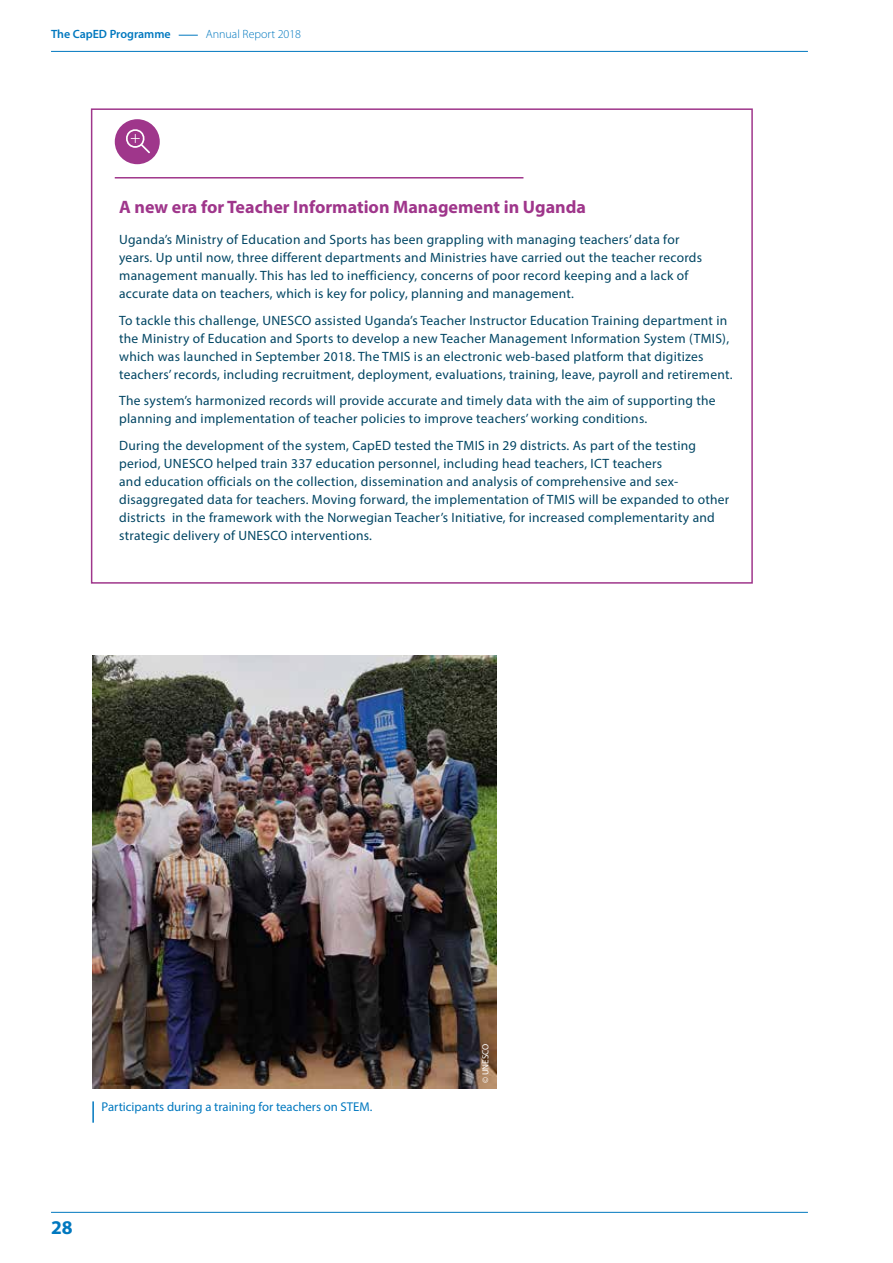
<style>
.page{position:relative;width:893px;height:1263px;background:#fff}
.page>*{position:absolute;margin:0;border:0;box-sizing:border-box;transform-origin:0 0}
.t1{font:700 19.5px "Myriad Pro";color:#0078bf}
.t2{font:700 18px "Myriad Pro";color:#9f368b}
.t3{font:13.5px/18px "Myriad Pro";letter-spacing:.02em;color:#004563}
.t4{font:12.75px "Myriad Pro";color:#0078bf}
.t5{font:600 12px "Myriad Pro";color:#0078bf}
.t6{font:300 12px "Myriad Pro";color:#0078bf}
.t7{font:9px "Myriad Pro";color:#fff}
</style>
<div class="page">
<hr style="left:51px;top:51px;width:757px;height:1px;background:#0078bf">
<svg style="left:179px;top:35px;width:19px;height:1px"></svg>
<hr style="left:51px;top:1212px;width:757px;height:1px;background:#0078bf">
<hr style="left:92px;top:1101px;width:2px;height:22px;background:#0078bf">
<img style="left:92px;top:656px;width:404px;height:433px">
<div style="left:91px;top:108px;width:662px;height:476px;border:2px solid #9f368b"></div>
<div style="left:115px;top:119px;width:45px;height:45px;background:#9f368b;border-radius:50%"></div>
<svg style="left:126px;top:129px;width:24px;height:24px"></svg>
<hr style="left:115px;top:177px;width:408px;height:2px;background:#9f368b">
<p class="t5" style="left:51px;top:27px;width:121px">The CapED Programme</p>
<p class="t6" style="left:206px;top:27px;width:97px">Annual Report 2018</p>
<h2 class="t2" style="left:119px;top:196px;width:468px">A new era for Teacher Information Management in Uganda</h2>
<p class="t3" style="left:119px;top:230px;width:584px">Uganda’s Ministry of Education and Sports has been grappling with managing teachers’ data for years. Up until now, three different departments and Ministries have carried out the teacher records management manually. This has led to inefficiency, concerns of poor record keeping and a lack of accurate data on teachers, which is key for policy, planning and management.</p>
<p class="t3" style="left:119px;top:311px;width:615px">To tackle this challenge, UNESCO assisted Uganda’s Teacher Instructor Education Training department in the Ministry of Education and Sports to develop a new Teacher Management Information System (TMIS), which was launched in September 2018. The TMIS is an electronic web-based platform that digitizes teachers’ records, including recruitment, deployment, evaluations, training, leave, payroll and retirement.</p>
<p class="t3" style="left:119px;top:391px;width:598px">The system’s harmonized records will provide accurate and timely data with the aim of supporting the planning and implementation of teacher policies to improve teachers’ working conditions.</p>
<p class="t3" style="left:119px;top:436px;width:612px">During the development of the system, CapED tested the TMIS in 29 districts. As part of the testing period, UNESCO helped train 337 education personnel, including head teachers, ICT teachers<br>and education officials on the collection, dissemination and analysis of comprehensive and sex&shy;disaggregated data for teachers. Moving forward, the implementation of TMIS will be expanded to other districts in the framework with the Norwegian Teacher’s Initiative, for increased complementarity and strategic delivery of UNESCO interventions.</p>
<p class="t4" style="left:102px;top:1099px;width:272px">Participants during a training for teachers on STEM.</p>
<h1 class="t1" style="left:51px;top:1215px;width:23px">28</h1>
<p class="t7" style="left:480px;top:1083px;width:41px;rotate:-90deg">© UNESCO</p>
</div>
